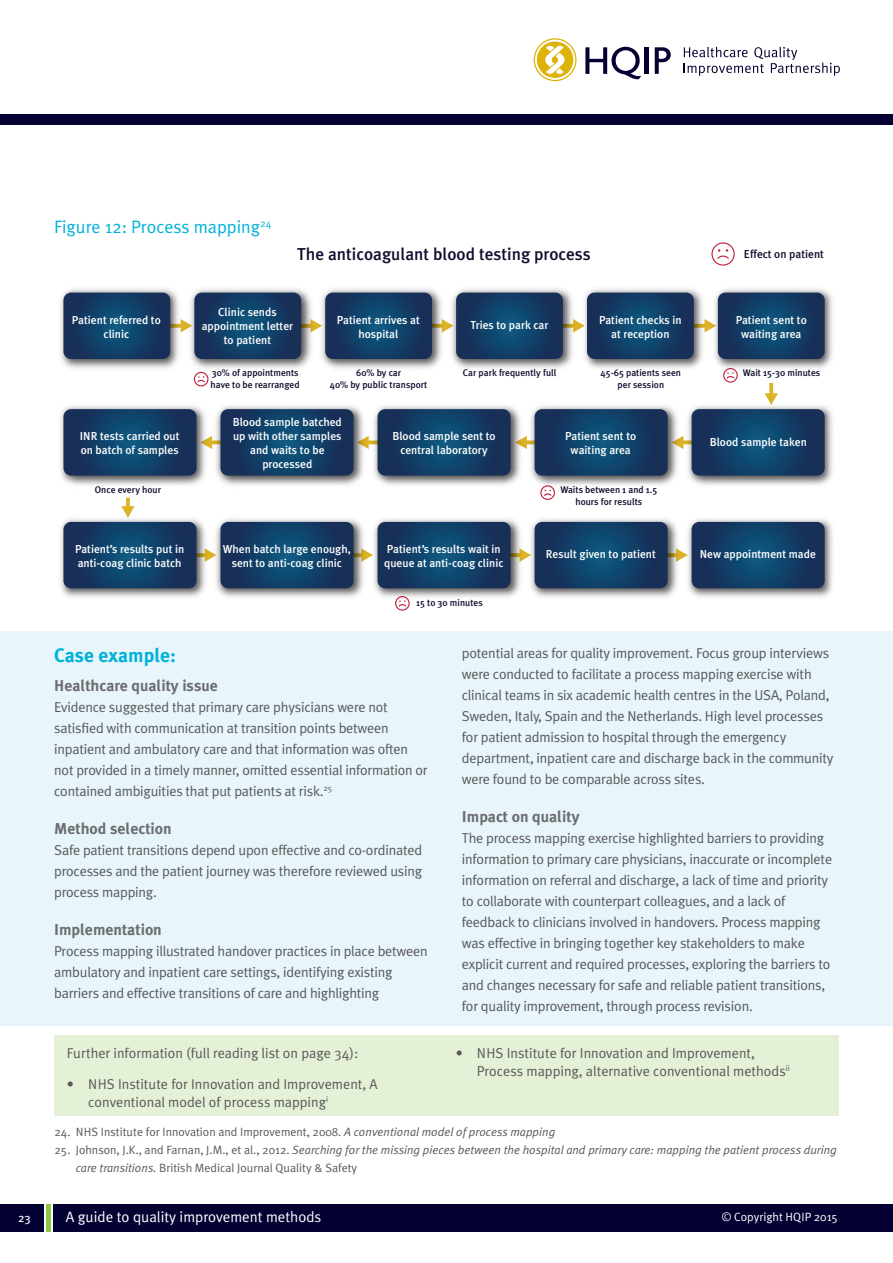
<style>
.page{position:relative;width:893px;height:1263px;background:#fff}
.page>*{position:absolute;margin:0;border:0;box-sizing:border-box;transform-origin:0 0}
.t1{font:700 19.5px "Meta Plus";color:#00b1d9}
.t2{font:18px "Meta Plus Normal";color:#00b1d9}
.t3{font:500 17.25px "Meta Plus";color:#0e0f2f}
.t4{font:700 15.75px "Meta Plus";color:#6c6d70}
.t5{font:15px "Meta Plus Normal";color:#fff}
.t6{font:14.25px/21px "Meta Plus Normal";letter-spacing:-.015em;color:#57585a}
.t7{font:italic 12px/18px "Meta Plus Normal";color:#57585a}
.t8{font:12px "Meta Plus Normal";color:#57585a}
.t9{font:12px "Meta Plus Normal";color:#fff}
.t10{font:12px "Meta Plus";color:#fff}
.t11{font:500 11.55px/13.8px "Meta Plus";color:#fff;text-align:center}
.t12{font:500 11.55px "Meta Plus";color:#0e0f2f}
.t13{font:500 9.6px/11.6px "Meta Plus";color:#0e0f2f;text-align:center}
.s1{font-style:italic}
.s2{font-style:normal}
</style>
<div class="page">
<div style="left:0;top:115px;width:893px;height:10px;background:#040031"></div>
<div style="left:46px;top:1204px;width:5px;height:28px;background:#8ec743"></div>
<div style="left:0;top:1204px;width:43px;height:28px;background:#040031"></div>
<div style="left:54px;top:1204px;width:839px;height:28px;background:#040031"></div>
<svg style="left:684px;top:47px;width:156px;height:29px"></svg>
<svg style="left:534px;top:38px;width:43px;height:43px"></svg>
<svg style="left:585px;top:47px;width:56px;height:32px"></svg>
<hr style="left:645px;top:47px;width:4px;height:27px;background:#040031">
<svg style="left:655px;top:47px;width:16px;height:27px"></svg>
<div style="left:0;top:631px;width:893px;height:394px;background:#e8f5fa"></div>
<div style="left:55px;top:1035px;width:784px;height:81px;background:#e5f1d6"></div>
<svg style="left:126px;top:498px;width:4px;height:8px"></svg>
<svg style="left:769px;top:383px;width:4px;height:10px"></svg>
<img style="left:60px;top:405px;width:615px;height:85px">
<svg style="left:220px;top:409px;width:149px;height:67px;background:#284c6e"></svg>
<svg style="left:378px;top:409px;width:149px;height:67px;background:#294d6f"></svg>
<svg style="left:63px;top:409px;width:149px;height:67px;background:#294d6f"></svg>
<svg style="left:535px;top:409px;width:148px;height:67px;background:#274b6e"></svg>
<img style="left:684px;top:407px;width:149px;height:79px">
<svg style="left:692px;top:393px;width:133px;height:83px;background:#406180"></svg>
<img style="left:61px;top:518px;width:615px;height:83px">
<svg style="left:205px;top:522px;width:149px;height:66px;background:#2a4f72"></svg>
<svg style="left:361px;top:522px;width:150px;height:66px;background:#2c5173"></svg>
<svg style="left:63px;top:506px;width:134px;height:82px"></svg>
<svg style="left:519px;top:522px;width:149px;height:66px;background:#2b4f72"></svg>
<img style="left:689px;top:519px;width:144px;height:78px">
<svg style="left:676px;top:522px;width:149px;height:66px;background:#2b4f72"></svg>
<img style="left:60px;top:288px;width:121px;height:81px">
<svg style="left:63px;top:293px;width:107px;height:66px;background:#143d65"></svg>
<img style="left:192px;top:288px;width:118px;height:87px">
<svg style="left:181px;top:293px;width:120px;height:66px;background:#2c5072"></svg>
<img style="left:323px;top:288px;width:381px;height:81px">
<svg style="left:310px;top:293px;width:122px;height:66px;background:#305375"></svg>
<svg style="left:442px;top:293px;width:121px;height:66px;background:#2d5173"></svg>
<svg style="left:573px;top:293px;width:121px;height:66px;background:#2e5173"></svg>
<img style="left:715px;top:288px;width:118px;height:85px">
<svg style="left:704px;top:293px;width:121px;height:66px;background:#2e5173"></svg>
<div style="left:194px;top:372px;width:14px;height:14px;border:1px solid #c41f3b;border-radius:50%"></div>
<svg style="left:196px;top:376px;width:10px;height:7px"></svg>
<div style="left:723px;top:368px;width:15px;height:15px;border:1px solid #c41f3b;border-radius:50%"></div>
<svg style="left:726px;top:372px;width:9px;height:7px"></svg>
<div style="left:540px;top:485px;width:15px;height:15px;border:1px solid #c41f3b;border-radius:50%"></div>
<svg style="left:543px;top:490px;width:9px;height:7px"></svg>
<div style="left:395px;top:596px;width:15px;height:15px;border:1px solid #c41f3b;border-radius:50%"></div>
<svg style="left:397px;top:600px;width:10px;height:8px"></svg>
<div style="left:711px;top:242px;width:24px;height:24px;border:1px solid #c41f3b;border-radius:50%"></div>
<svg style="left:717px;top:249px;width:12px;height:10px"></svg>
<p class="t2" style="left:54px;top:217px;width:219px">Figure 12: Process mapping<sup>24</sup></p>
<p class="t3" style="left:297px;top:244px;width:295px">The anticoagulant blood testing process</p>
<p class="t12" style="left:744px;top:248px;width:82px">Effect on patient</p>
<p class="t11" style="left:72px;top:313px;width:90px">Patient referred to clinic</p>
<p class="t11" style="left:80px;top:429px;width:101px;text-align:left">INR tests carried out on batch of samples</p>
<p class="t11" style="left:202px;top:305px;width:93px">Clinic sends appointment letter to patient</p>
<p class="t13" style="left:211px;top:367px;width:91px;text-align:left">30% of appointments have to be rearranged</p>
<p class="t13" style="left:330px;top:367px;width:99px">60% by car<br>40% by public transport</p>
<p class="t13" style="left:463px;top:367px;width:95px">Car park frequently full</p>
<p class="t13" style="left:601px;top:367px;width:82px">45-65 patients seen per session</p>
<p class="t13" style="left:743px;top:367px;width:79px">Wait 15-30 minutes</p>
<p class="t11" style="left:337px;top:313px;width:84px">Patient arrives at hospital</p>
<p class="t11" style="left:470px;top:318px;width:79px">Tries to park car</p>
<p class="t11" style="left:599px;top:313px;width:84px">Patient checks in at reception</p>
<p class="t11" style="left:736px;top:313px;width:73px">Patient sent to waiting area</p>
<p class="t11" style="left:233px;top:415px;width:111px">Blood sample batched up with other samples and waits to be processed</p>
<p class="t11" style="left:392px;top:429px;width:105px">Blood sample sent to central laboratory</p>
<p class="t11" style="left:565px;top:429px;width:73px">Patient sent to waiting area</p>
<p class="t11" style="left:710px;top:435px;width:99px">Blood sample taken</p>
<p class="t13" style="left:95px;top:484px;width:68px">Once every hour</p>
<p class="t13" style="left:560px;top:484px;width:98px">Waits between 1 and 1.5 hours for results</p>
<p class="t11" style="left:75px;top:542px;width:111px;text-align:left">Patient’s results put in anti-coag clinic batch</p>
<p class="t11" style="left:223px;top:542px;width:130px">When batch large enough, sent to anti-coag clinic</p>
<p class="t11" style="left:384px;top:542px;width:121px;text-align:left">Patient’s results wait in queue at anti-coag clinic</p>
<p class="t11" style="left:546px;top:547px;width:111px">Result given to patient</p>
<p class="t11" style="left:700px;top:547px;width:118px">New appointment made</p>
<p class="t13" style="left:416px;top:596px;width:68px">15 to 30 minutes</p>
<h1 class="t1" style="left:54px;top:643px;width:123px">Case example:</h1>
<p class="t4" style="left:54px;top:676px;width:165px">Healthcare quality issue</p>
<p class="t6" style="left:54px;top:696px;width:375px">Evidence suggested that primary care physicians were not satisfied with communication at transition points between inpatient and ambulatory care and that information was often not provided in a timely manner, omitted essential information or contained ambiguities that put patients at risk.<sup>25</sup></p>
<p class="t4" style="left:54px;top:819px;width:119px">Method selection</p>
<p class="t6" style="left:54px;top:839px;width:370px;text-align:justify">Safe patient transitions depend upon effective and co-ordinated processes and the patient journey was therefore reviewed using process mapping.</p>
<p class="t4" style="left:54px;top:920px;width:109px">Implementation</p>
<p class="t6" style="left:54px;top:940px;width:375px">Process mapping illustrated handover practices in place between ambulatory and inpatient care settings, identifying existing barriers and effective transitions of care and highlighting</p>
<p class="t6" style="left:67px;top:1042px;width:293px">Further information (full reading list on page 34):</p>
<p class="t6" style="left:88px;top:1075px;width:291px;line-height:18px;text-indent:-21px">• NHS Institute for Innovation and Improvement, A conventional model of process mapping<sup>i</sup></p>
<p class="t6" style="left:462px;top:642px;width:373px">potential areas for quality improvement. Focus group interviews were conducted to facilitate a process mapping exercise with clinical teams in six academic health centres in the USA, Poland, Sweden, Italy, Spain and the Netherlands. High level processes for patient admission to hospital through the emergency department, inpatient care and discharge back in the community were found to be comparable across sites.</p>
<p class="t4" style="left:462px;top:807px;width:119px">Impact on quality</p>
<p class="t6" style="left:462px;top:827px;width:372px">The process mapping exercise highlighted barriers to providing information to primary care physicians, inaccurate or incomplete information on referral and discharge, a lack of time and priority to collaborate with counterpart colleagues, and a lack of feedback to clinicians involved in handovers. Process mapping was effective in bringing together key stakeholders to make explicit current and required processes, exploring the barriers to and changes necessary for safe and reliable patient transitions, for quality improvement, through process revision.</p>
<p class="t6" style="left:477px;top:1044px;width:314px;line-height:18px;text-indent:-21px">• NHS Institute for Innovation and Improvement,<br>Process mapping, alternative conventional methods<sup>ii</sup></p>
<p class="t8" style="left:55px;top:1125px;width:502px">24. NHS Institute for Innovation and Improvement, 2008<span class="s1">. A conventional model of process mapping</span></p>
<p class="t7" style="left:76px;top:1140px;width:762px;text-indent:-21px"><span class="s2">25. Johnson, J.K., and Farnan, J.M., et al., 2012.</span> Searching for the missing pieces between the hospital and primary care: mapping the patient process during care transitions. <span class="s2">British Medical Journal Quality &amp; Safety</span></p>
<p class="t10" style="left:18px;top:1211px;width:14px">23</p>
<p class="t5" style="left:66px;top:1208px;width:257px">A guide to quality improvement methods</p>
<p class="t9" style="left:722px;top:1209px;width:118px">© Copyright HQIP 2015</p>
</div>
